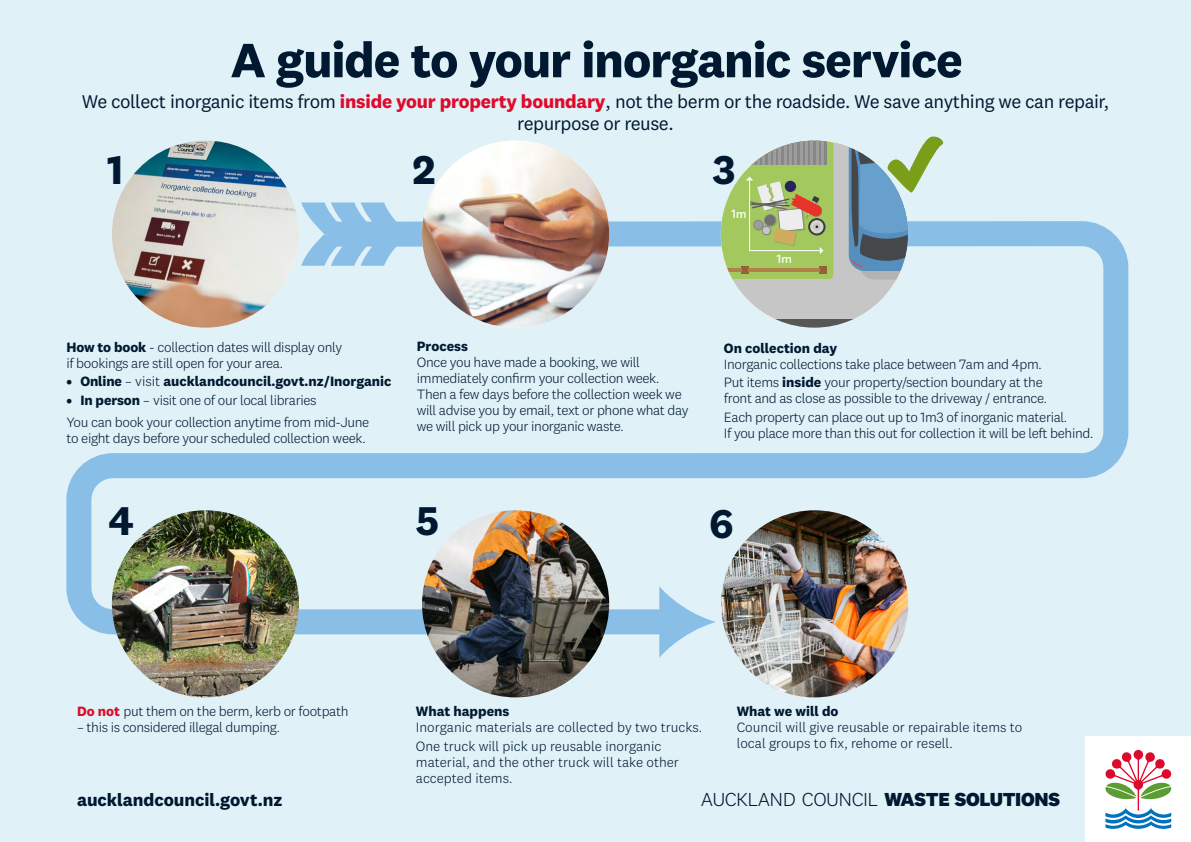
<style>
.page{position:relative;width:1191px;height:842px;background:#e0f1f8}
.page>*{position:absolute;margin:0;border:0;box-sizing:border-box;transform-origin:0 0}
.t1{font:700 50px "National 2";letter-spacing:-.025em;color:#001930}
.t2{font:700 41.6px "National 2";color:#001930}
.t3{font:300 19.5px "National 2";letter-spacing:-.03em;color:#001930}
.t4{font:19px/21.2px "National 2";letter-spacing:-.025em;color:#001930;text-align:center}
.t5{font:700 18px "National 2";letter-spacing:-.005em;color:#001930}
.t6{font:300 14px/16px "National 2";letter-spacing:-.025em;color:#001930}
.t7{font:300 14px/16px "National 2";color:#001930}
.t8{font:700 14px "National 2";color:#001930}
.t9{font:500 12.5px "Bliss";color:#fff}
.s1{font-weight:700;color:#de0a2b}
.s2{font-weight:700}
.s3{font-weight:300}
.s4{font-weight:800}
</style>
<div class="page">
<svg style="left:66px;top:210px;width:1063px;height:436px"></svg>
<img style="left:112px;top:141px;width:187px;height:187px;border-radius:94px">
<img style="left:422px;top:141px;width:187px;height:187px;border-radius:94px">
<svg style="left:721px;top:319px;width:187px;height:9px"></svg>
<svg style="left:721px;top:280px;width:187px;height:39px;fill:#c6c6c6"></svg>
<svg style="left:721px;top:136px;width:225px;height:144px"></svg>
<svg style="left:659px;top:586px;width:57px;height:72px"></svg>
<svg style="left:301px;top:202px;width:108px;height:64px"></svg>
<img style="left:721px;top:510px;width:187px;height:187px;border-radius:94px">
<img style="left:422px;top:510px;width:187px;height:187px;border-radius:94px">
<img style="left:112px;top:510px;width:187px;height:187px;border-radius:94px">
<div style="left:1085px;top:737px;width:106px;height:105px;background:#fff"></div>
<svg style="left:1105px;top:750px;width:66px;height:79px"></svg>
<h1 class="t1" style="left:231px;top:29px;width:733px">A guide to your inorganic service</h1>
<h3 class="t4" style="left:82px;top:91px;width:1029px">We collect inorganic items from <span class="s1">inside your property boundary</span>, not the berm or the roadside. We save anything we can repair, repurpose or reuse.</h3>
<h2 class="t2" style="left:107px;top:144px;width:18px">1</h2>
<h2 class="t2" style="left:412px;top:144px;width:24px">2</h2>
<h2 class="t2" style="left:712px;top:144px;width:24px">3</h2>
<p class="t9" style="left:730px;top:206px;width:17px">1m</p>
<p class="t9" style="left:776px;top:251px;width:17px">1m</p>
<p class="t6" style="left:66px;top:339px;width:277px"><span class="s2">How to book</span> - collection dates will display only if bookings are still open for your area.</p>
<p class="t8" style="left:66px;top:373px;width:327px">• Online <span class="s3">– visit</span> aucklandcouncil.govt.nz/Inorganic</p>
<p class="t6" style="left:66px;top:389px;width:304px;line-height:21.7px"><span class="s2">• In person</span> – visit one of our local libraries<br>You can book your collection anytime from mid-June</p>
<p class="t6" style="left:66px;top:430px;width:301px">to eight days before your scheduled collection week.</p>
<h2 class="t2" style="left:109px;top:495px;width:27px">4</h2>
<p class="t8" style="left:417px;top:338px;width:53px">Process</p>
<p class="t6" style="left:417px;top:354px;width:273px">Once you have made a booking, we will immediately confirm your collection week.<br>Then a few days before the collection week we will advise you by email, text or phone what day we will pick up your inorganic waste.</p>
<p class="t8" style="left:724px;top:339px;width:115px">On collection day</p>
<p class="t6" style="left:724px;top:354px;width:320px;line-height:18.8px">Inorganic collections take place between 7am and 4pm.<br>Put items <span class="s2">inside</span> your property/section boundary at the</p>
<p class="t6" style="left:724px;top:389px;width:345px;line-height:18.8px">front and as close as possible to the driveway / entrance.<br>Each property can place out up to 1m3 of inorganic material.</p>
<p class="t6" style="left:724px;top:425px;width:371px">If you place more than this out for collection it will be left behind.</p>
<h2 class="t2" style="left:416px;top:495px;width:25px">5</h2>
<h2 class="t2" style="left:709px;top:498px;width:26px">6</h2>
<p class="t6" style="left:77px;top:703px;width:273px"><span class="s1">Do not</span> put them on the berm, kerb or footpath</p>
<p class="t6" style="left:77px;top:719px;width:204px">– this is considered illegal dumping.</p>
<p class="t5" style="left:77px;top:789px;width:207px">aucklandcouncil.govt.nz</p>
<p class="t8" style="left:416px;top:703px;width:95px">What happens</p>
<p class="t7" style="left:416px;top:718px;width:288px;line-height:18.8px">Inorganic materials are collected by two trucks.<br>One truck will pick up reusable inorganic</p>
<p class="t7" style="left:416px;top:754px;width:265px">material, and the other truck will take other accepted items.</p>
<p class="t8" style="left:736px;top:703px;width:103px">What we will do</p>
<p class="t7" style="left:736px;top:719px;width:287px">Council will give reusable or repairable items to local groups to fix, rehome or resell.</p>
<h3 class="t3" style="left:701px;top:788px;width:361px">AUCKLAND COUNCIL <span class="s4">WASTE SOLUTIONS</span></h3>
</div>
